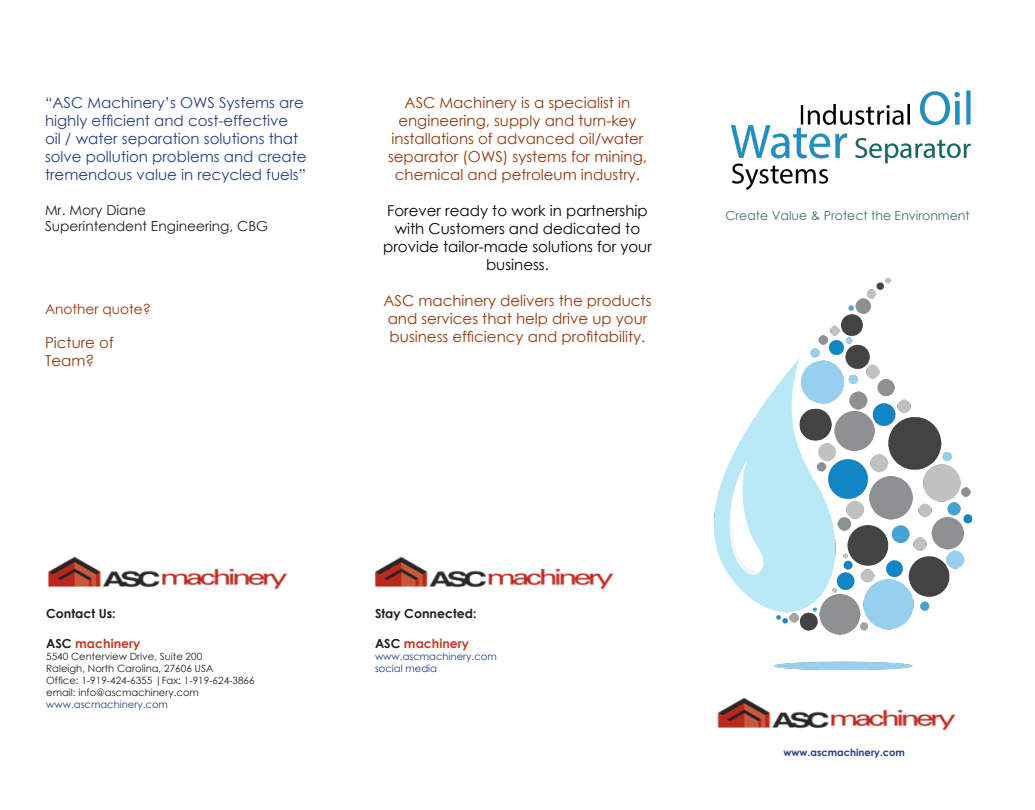
<style>
.page{position:relative;width:1035px;height:810px;background:#fff}
.page>*{position:absolute;margin:0;border:0;box-sizing:border-box;transform-origin:0 0}
.t1{font:15px/18px "Century Gothic";color:#98360b}
.t2{font:15px/18px "Century Gothic";color:#253f8e}
.t3{font:15px/18px "Century Gothic";color:#0c0000;text-align:center}
.t4{font:13.75px "Century Gothic";color:#231f20}
.t5{font:13.75px "Century Gothic";color:#98360b}
.t6{font:12.5px "Century Gothic";color:#3f706d}
.t7{font:700 12.5px "Century Gothic";color:#231f20}
.t8{font:700 12.5px "Century Gothic";color:#c53b27}
.t9{font:10px/12px "Century Gothic";color:#231f20}
.t10{font:10px "Century Gothic";color:#243e8e}
.t11{font:700 10px "Century Gothic";color:#243e8e}
.s1{color:#231f20}
</style>
<div class="page">
<img style="left:731px;top:90px;width:240px;height:100px">
<img style="left:717px;top:697px;width:239px;height:34px">
<img style="left:48px;top:556px;width:240px;height:34px">
<img style="left:714px;top:278px;width:259px;height:392px">
<img style="left:375px;top:556px;width:239px;height:34px">
<p class="t2" style="left:45px;top:94px;width:263px">“ASC Machinery’s OWS Systems are highly efficient and cost-effective oil / water separation solutions that solve pollution problems and create tremendous value in recycled fuels”</p>
<p class="t4" style="left:45px;top:200px;width:103px">Mr. Mory Diane</p>
<p class="t4" style="left:45px;top:217px;width:225px">Superintendent Engineering, CBG</p>
<p class="t5" style="left:45px;top:299px;width:107px">Another quote?</p>
<p class="t1" style="left:45px;top:334px;width:70px">Picture of<br>Team?</p>
<p class="t1" style="left:388px;top:94px;width:260px;text-align:center">ASC Machinery is a specialist in engineering, supply and turn-key installations of advanced oil/water separator (OWS) systems for mining, chemical and petroleum industry.</p>
<p class="t3" style="left:383px;top:202px;width:270px">Forever ready to work in partnership with Customers and dedicated to provide tailor-made solutions for your business.</p>
<p class="t1" style="left:384px;top:292px;width:269px">ASC machinery delivers the products and services that help drive up your business efficiency and profitability.</p>
<p class="t6" style="left:725px;top:207px;width:246px">Create Value &amp; Protect the Environment</p>
<p class="t7" style="left:46px;top:604px;width:71px">Contact Us:</p>
<p class="t8" style="left:46px;top:634px;width:96px"><span class="s1">ASC</span> machinery</p>
<p class="t9" style="left:46px;top:651px;width:158px">5540 Centerview Drive, Suite 200</p>
<p class="t9" style="left:46px;top:663px;width:169px">Raleigh, North Carolina, 27606 USA</p>
<p class="t9" style="left:46px;top:675px;width:210px">Office: 1-919-424-6355 |Fax: 1-919-624-3866 email: info@ascmachinery.com</p>
<p class="t10" style="left:46px;top:698px;width:123px">www.ascmachinery.com</p>
<p class="t7" style="left:375px;top:604px;width:103px">Stay Connected:</p>
<p class="t8" style="left:375px;top:634px;width:96px"><span class="s1">ASC</span> machinery</p>
<p class="t10" style="left:375px;top:649px;width:123px">www.ascmachinery.com</p>
<p class="t10" style="left:375px;top:661px;width:64px">social media</p>
<p class="t11" style="left:784px;top:745px;width:123px">www.ascmachinery.com</p>
</div>
